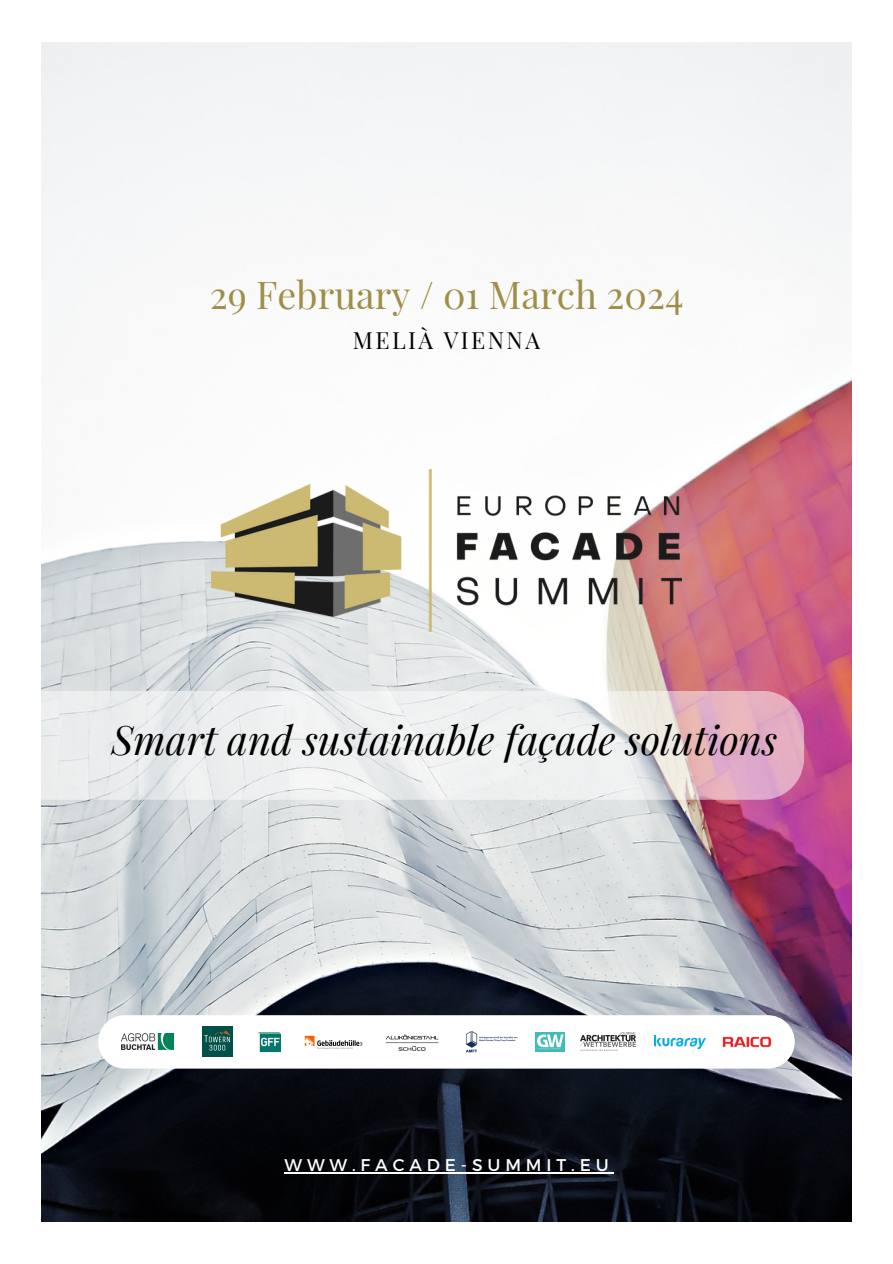
<style>
.page{position:relative;width:893px;height:1264px;background:#fff}
.page>*{position:absolute;margin:0;border:0;box-sizing:border-box;transform-origin:0 0}
.t1{font:italic 39.9px "Playfair Display";color:#000}
.t2{font:37.5px "Playfair Display";color:#9f8e47}
.t3{font:23.25px "Playfair Display";letter-spacing:.105em;color:#000}
.t4{font:16.95px "Montserrat";letter-spacing:.29em;color:#fff}
</style>
<div class="page">
<img style="left:41px;top:42px;width:810px;height:1179px">
<img style="left:212px;top:469px;width:469px;height:162px">
<div style="left:98px;top:1015px;width:696px;height:53px;background:#fff;border-radius:27px"></div>
<img style="left:466px;top:1031px;width:52px;height:22px">
<img style="left:304px;top:1035px;width:59px;height:15px">
<img style="left:385px;top:1034px;width:54px;height:17px">
<img style="left:535px;top:1032px;width:29px;height:19px">
<img style="left:580px;top:1032px;width:55px;height:18px">
<img style="left:258px;top:1032px;width:23px;height:19px">
<img style="left:654px;top:1035px;width:51px;height:13px">
<img style="left:722px;top:1036px;width:49px;height:11px">
<img style="left:202px;top:1026px;width:31px;height:30px">
<img style="left:121px;top:1033px;width:52px;height:16px">
<svg style="left:41px;top:691px;width:762px;height:108px;fill:#edeeef"></svg>
<hr style="left:284px;top:1171px;width:329px;height:1px;background:#fff">
<p class="t2" style="left:210px;top:269px;width:475px">29 February / 01 March 2024</p>
<p class="t3" style="left:353px;top:323px;width:189px">MELIÀ VIENNA</p>
<p class="t1" style="left:111px;top:712px;width:667px">Smart and sustainable façade solutions</p>
<h1 class="t4" style="left:284px;top:1153px;width:326px">WWW.FACADE-SUMMIT.EU</h1>
</div>
